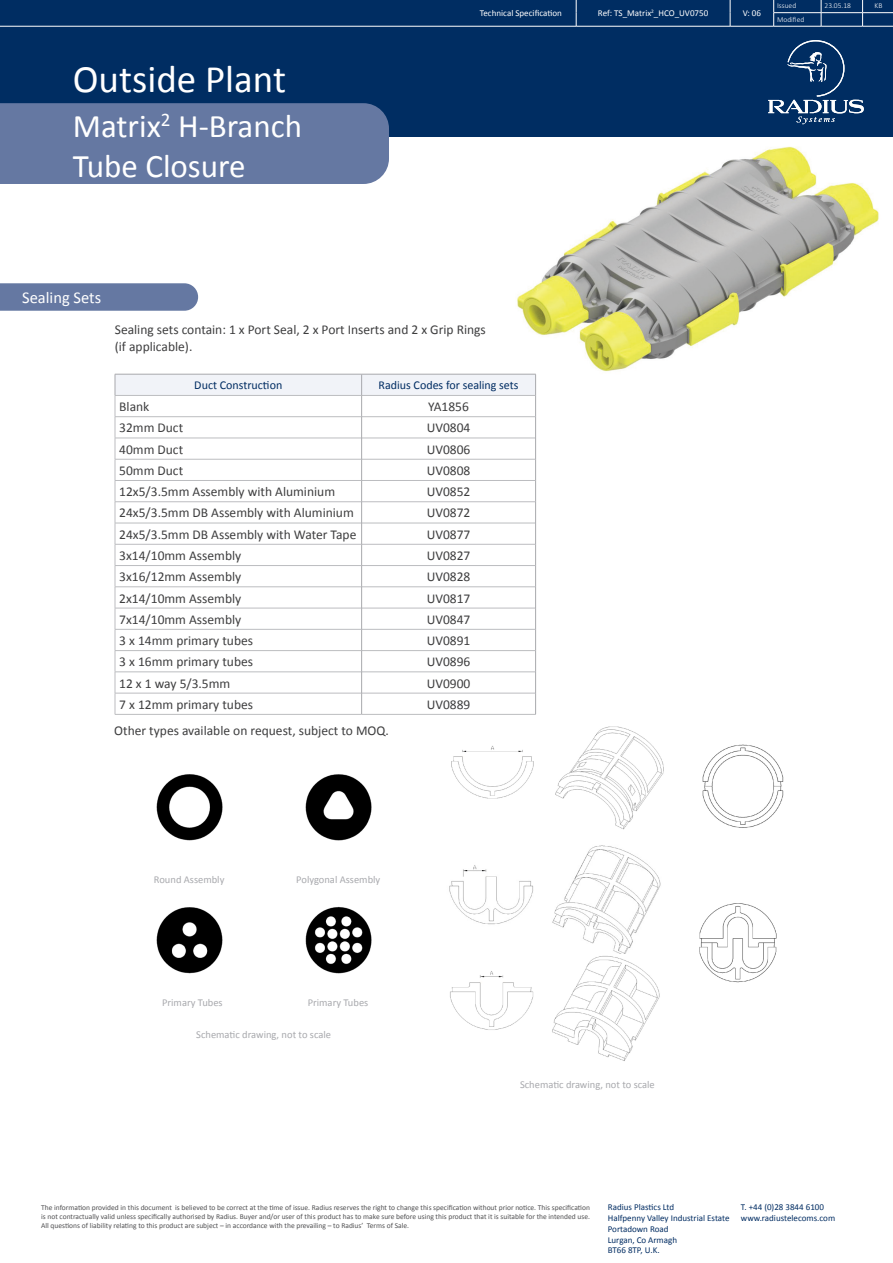
<style>
.page{position:relative;width:893px;height:1263px;background:#fff}
.page>*{position:absolute;margin:0;border:0;box-sizing:border-box;transform-origin:0 0}
.t1{font:39px "Calibri";color:#fff}
.t2{font:33px/39.6px "Calibri";color:#fff}
.Sub-Headings{font:16.5px "Calibri";color:#fff}
.Body_Copy{font:13.5px/16.2px "Calibri";color:#3e3e3f}
.Body_Copy-2{font:12px "Calibri";color:#002c62}
.Descriptor_1{font:10.5px "Calibri";color:#a8a9ad}
.t3{font:9px "Calibri";color:#002c62}
.t4{font:9px "Calibri";color:#fff}
.Descriptor_1-2{font:7.5px/9px "Calibri";color:#505052;text-align:justify}
.t5{font:300 7.5px "Calibri";color:#fff}
</style>
<div class="page">
<img style="left:507px;top:146px;width:372px;height:228px">
<div style="left:0;top:0;width:893px;height:137px;background:#002d62"></div>
<div style="left:0;top:103px;width:389px;height:81px;background:#6578a2"></div>
<svg style="left:730px;top:0;width:1px;height:26px"></svg>
<hr style="left:730px;top:26px;width:44px;height:1px;background:#fff">
<hr style="left:576px;top:26px;width:154px;height:1px;background:#fff">
<hr style="left:773px;top:12px;width:48px;height:1px;background:#fff">
<svg style="left:773px;top:0;width:1px;height:26px"></svg>
<hr style="left:821px;top:12px;width:42px;height:1px;background:#fff">
<svg style="left:821px;top:0;width:1px;height:26px"></svg>
<hr style="left:863px;top:12px;width:30px;height:1px;background:#fff">
<svg style="left:862px;top:0;width:1px;height:26px"></svg>
<hr style="left:774px;top:26px;width:47px;height:1px;background:#fff">
<hr style="left:821px;top:26px;width:42px;height:1px;background:#fff">
<hr style="left:863px;top:26px;width:30px;height:1px;background:#fff">
<svg style="left:576px;top:0;width:1px;height:26px"></svg>
<hr style="left:0;top:26px;width:576px;height:1px;background:#fff">
<svg style="left:768px;top:40px;width:96px;height:84px"></svg>
<svg style="left:0;top:283px;width:198px;height:28px;background:#6a7ca5"></svg>
<img style="left:449px;top:726px;width:215px;height:335px">
<img style="left:156px;top:906px;width:216px;height:68px">
<img style="left:156px;top:774px;width:216px;height:67px">
<hr style="left:115px;top:714px;width:247px;height:1px;background:#bcbdc0">
<hr style="left:362px;top:714px;width:174px;height:1px;background:#bcbdc0">
<svg style="left:115px;top:374px;width:421px;height:340px"></svg>
<img style="left:702px;top:744px;width:82px;height:84px">
<img style="left:699px;top:903px;width:78px;height:80px">
<h1 class="t1" style="left:73px;top:55px;width:215px">Outside Plant</h1>
<h2 class="t2" style="left:73px;top:107px;width:231px">Matrix<sup>2</sup> H-Branch<br>Tube Closure</h2>
<p class="t4" style="left:480px;top:7px;width:83px">Technical Specification</p>
<p class="t4" style="left:598px;top:7px;width:112px">Ref: TS_Matrix<sup>2</sup>_HCO_UV0750</p>
<p class="t4" style="left:743px;top:7px;width:20px">V: 06</p>
<p class="t5" style="left:777px;top:1px;width:21px">Issued</p>
<p class="t5" style="left:824px;top:1px;width:28px">23.05.18</p>
<p class="t5" style="left:875px;top:1px;width:9px">KB</p>
<p class="t5" style="left:777px;top:15px;width:29px">Modified</p>
<p class="Sub-Headings" style="left:22px;top:287px;width:81px">Sealing Sets</p>
<p class="Body_Copy" style="left:115px;top:322px;width:373px">Sealing sets contain: 1 x Port Seal, 2 x Port Inserts and 2 x Grip Rings (if applicable).</p>
<p class="Body_Copy-2" style="left:194px;top:378px;width:89px">Duct Construction</p>
<p class="Body_Copy-2" style="left:379px;top:378px;width:141px">Radius Codes for sealing sets</p>
<p class="Body_Copy" style="left:119px;top:399px;width:32px">Blank</p>
<p class="Body_Copy" style="left:428px;top:399px;width:42px">YA1856</p>
<p class="Body_Copy" style="left:119px;top:420px;width:65px">32mm Duct</p>
<p class="Body_Copy" style="left:427px;top:420px;width:45px">UV0804</p>
<p class="Body_Copy" style="left:119px;top:441px;width:65px">40mm Duct</p>
<p class="Body_Copy" style="left:427px;top:441px;width:45px">UV0806</p>
<p class="Body_Copy" style="left:119px;top:462px;width:65px">50mm Duct</p>
<p class="Body_Copy" style="left:427px;top:462px;width:45px">UV0808</p>
<p class="Body_Copy" style="left:119px;top:484px;width:217px">12x5/3.5mm Assembly with Aluminium</p>
<p class="Body_Copy" style="left:427px;top:484px;width:45px">UV0852</p>
<p class="Body_Copy" style="left:119px;top:505px;width:236px">24x5/3.5mm DB Assembly with Aluminium</p>
<p class="Body_Copy" style="left:427px;top:505px;width:45px">UV0872</p>
<p class="Body_Copy" style="left:119px;top:526px;width:239px">24x5/3.5mm DB Assembly with Water Tape</p>
<p class="Body_Copy" style="left:427px;top:526px;width:45px">UV0877</p>
<p class="Body_Copy" style="left:119px;top:547px;width:124px">3x14/10mm Assembly</p>
<p class="Body_Copy" style="left:427px;top:547px;width:45px">UV0827</p>
<p class="Body_Copy" style="left:119px;top:569px;width:124px">3x16/12mm Assembly</p>
<p class="Body_Copy" style="left:427px;top:569px;width:45px">UV0828</p>
<p class="Body_Copy" style="left:119px;top:590px;width:124px">2x14/10mm Assembly</p>
<p class="Body_Copy" style="left:427px;top:590px;width:45px">UV0817</p>
<p class="Body_Copy" style="left:119px;top:611px;width:124px">7x14/10mm Assembly</p>
<p class="Body_Copy" style="left:427px;top:611px;width:45px">UV0847</p>
<p class="Body_Copy" style="left:119px;top:632px;width:135px">3 x 14mm primary tubes</p>
<p class="Body_Copy" style="left:427px;top:632px;width:45px">UV0891</p>
<p class="Body_Copy" style="left:119px;top:654px;width:135px">3 x 16mm primary tubes</p>
<p class="Body_Copy" style="left:427px;top:654px;width:45px">UV0896</p>
<p class="Body_Copy" style="left:119px;top:675px;width:113px">12 x 1 way 5/3.5mm</p>
<p class="Body_Copy" style="left:427px;top:675px;width:45px">UV0900</p>
<p class="Body_Copy" style="left:119px;top:696px;width:135px">7 x 12mm primary tubes</p>
<p class="Body_Copy" style="left:427px;top:696px;width:45px">UV0889</p>
<p class="Body_Copy" style="left:114px;top:722px;width:276px">Other types available on request, subject to MOQ.</p>
<p class="Descriptor_1" style="left:154px;top:872px;width:72px">Round Assembly</p>
<p class="Descriptor_1" style="left:296px;top:872px;width:86px">Polygonal Assembly</p>
<p class="Descriptor_1" style="left:162px;top:996px;width:62px">Primary Tubes</p>
<p class="Descriptor_1" style="left:308px;top:996px;width:62px">Primary Tubes</p>
<p class="Descriptor_1" style="left:196px;top:1028px;width:136px">Schematic drawing, not to scale</p>
<p class="Descriptor_1" style="left:520px;top:1077px;width:136px">Schematic drawing, not to scale</p>
<p class="Descriptor_1-2" style="left:41px;top:1203px;width:550px">The information provided in this document is believed to be correct at the time of issue. Radius reserves the right to change this specification without prior notice. This specification is not contractually valid unless specifically authorised by Radius. Buyer and/or user of this product has to make sure before using this product that it is suitable for the intended use.<br>All questions of liability relating to this product are subject – in accordance with the prevailing – to Radius’ Terms of Sale.</p>
<p class="t3" style="left:608px;top:1201px;width:68px">Radius Plastics Ltd</p>
<p class="t3" style="left:608px;top:1212px;width:123px">Halfpenny Valley Industrial Estate</p>
<p class="t3" style="left:608px;top:1223px;width:62px">Portadown Road</p>
<p class="t3" style="left:608px;top:1234px;width:71px">Lurgan, Co Armagh</p>
<p class="t3" style="left:608px;top:1245px;width:53px">BT66 8TP, U.K.</p>
<p class="t3" style="left:741px;top:1201px;width:85px">T. +44 (0)28 3844 6100</p>
<p class="t3" style="left:741px;top:1212px;width:96px">www.radiustelecoms.com</p>
</div>
